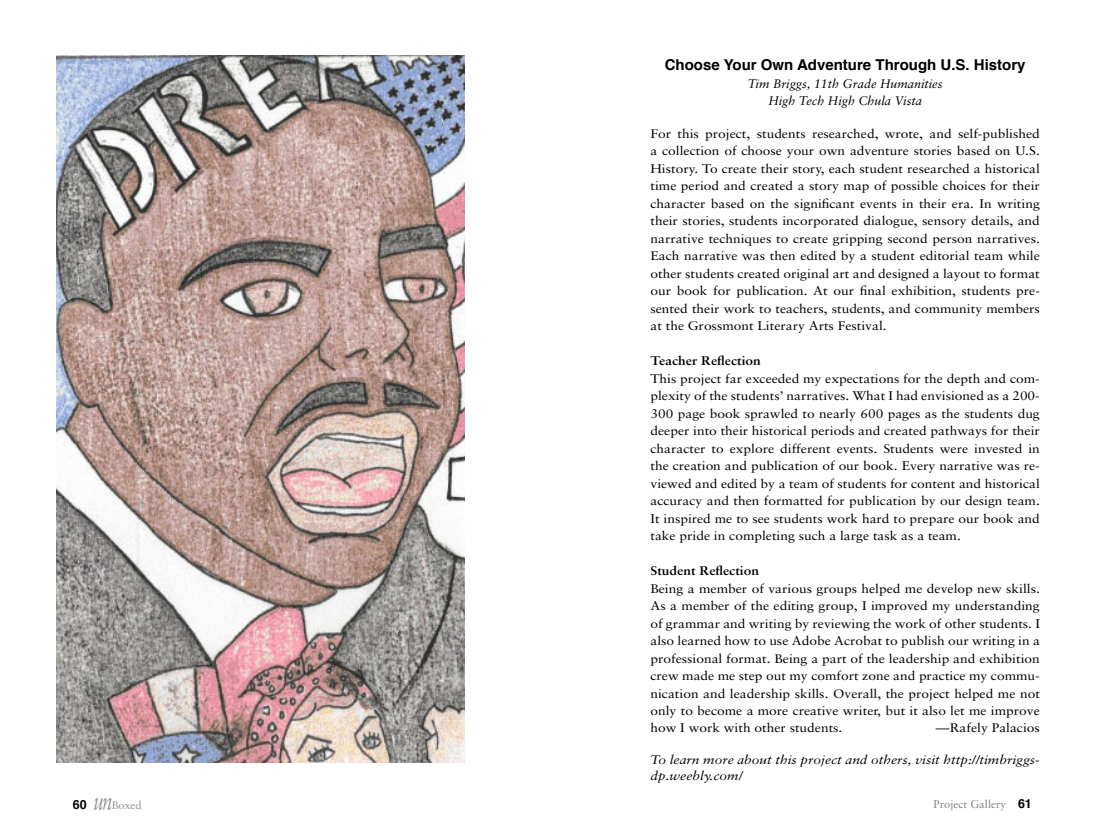
<style>
.page{position:relative;width:1106px;height:829px;background:#fff}
.page>*{position:absolute;margin:0;border:0;box-sizing:border-box;transform-origin:0 0}
.t1{font:700 15px "Helvetica";color:#000}
.t2{font:12.5px/17.5px "Sabon";color:#000;text-align:justify;scale:1.1 1}
.t3{font:italic 12.5px/16.2px "Sabon";color:#000;scale:1.1 1}
.t4{font:italic 12.5px/17.5px "Sabon";color:#000;text-align:center}
.t5{font:700 12.5px "Sabon";color:#000;scale:1.1 1}
.t6{font:700 12.5px "Helvetica";color:#000}
.t7{font:11.25px "Sabon";color:#808285}
.t8{font:11.25px "Sabon";letter-spacing:-.02em;color:#939598}
.s1{font-family:"Sabon";font-weight:400;font-style:italic;font-size:26.25px;color:#939598}
</style>
<div class="page">
<img style="left:56px;top:55px;width:408px;height:708px">
<p class="t1" style="left:664px;top:53px;width:362px">Choose Your Own Adventure Through U.S. History</p>
<p class="t4" style="left:747px;top:75px;width:196px">Tim Briggs, 11th Grade Humanities<br>High Tech High Chula Vista</p>
<p class="t2" style="left:650px;top:125px;width:355px">For this project, students researched, wrote, and self-published a collection of choose your own adventure stories based on U.S.<br>History. To create their story, each student researched a historical time period and created a story map of possible choices for their character based on the significant events in their era. In writing their stories, students incorporated dialogue, sensory details, and narrative techniques to create gripping second person narratives.<br>Each narrative was then edited by a student editorial team while other students created original art and designed a layout to format our book for publication. At our final exhibition, students pre&shy;sented their work to teachers, students, and community members at the Grossmont Literary Arts Festival.</p>
<p class="t5" style="left:650px;top:353px;width:102px">Teacher Reflection</p>
<p class="t2" style="left:650px;top:370px;width:355px">This project far exceeded my expectations for the depth and com&shy;plexity of the students’ narratives. What I had envisioned as a 200- 300 page book sprawled to nearly 600 pages as the students dug deeper into their historical periods and created pathways for their character to explore different events. Students were invested in the creation and publication of our book. Every narrative was re&shy;viewed and edited by a team of students for content and historical accuracy and then formatted for publication by our design team.<br>It inspired me to see students work hard to prepare our book and take pride in completing such a large task as a team.</p>
<p class="t5" style="left:650px;top:563px;width:100px">Student Reflection</p>
<p class="t2" style="left:650px;top:580px;width:355px">Being a member of various groups helped me develop new skills.<br>As a member of the editing group, I improved my understanding of grammar and writing by reviewing the work of other students. I also learned how to use Adobe Acrobat to publish our writing in a professional format. Being a part of the leadership and exhibition crew made me step out my comfort zone and practice my commu&shy;nication and leadership skills. Overall, the project helped me not only to become a more creative writer, but it also let me improve</p>
<p class="t2" style="left:650px;top:718px;width:176px">how I work with other students.</p>
<p class="t2" style="left:935px;top:718px;width:96px">—Rafely Palacios</p>
<p class="t3" style="left:650px;top:751px;width:355px">To learn more about this project and others, visit http://timbriggs&shy;dp.weebly.com/</p>
<p class="t7" style="left:933px;top:797px;width:74px">Project Gallery</p>
<p class="t6" style="left:73px;top:794px;width:41px">60 <span class="s1">un</span></p>
<p class="t8" style="left:112px;top:798px;width:31px">Boxed</p>
<p class="t6" style="left:1017px;top:794px;width:15px">61</p>
</div>
